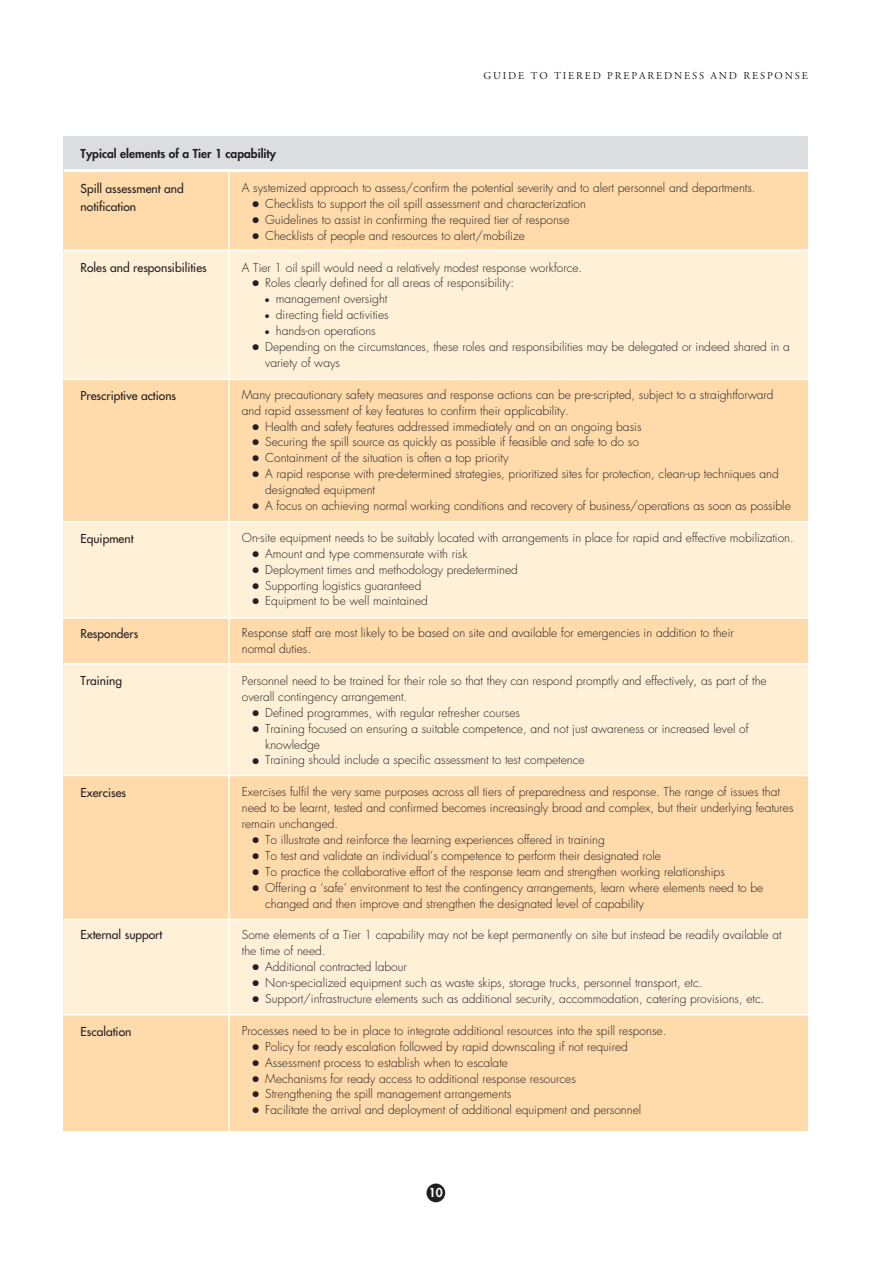
<style>
.page{position:relative;width:893px;height:1263px;background:#fff}
.page>*{position:absolute;margin:0;border:0;box-sizing:border-box;transform-origin:0 0}
.t1{font:300 12px/15.9px "Futura";color:#231f20}
.t2{font:12px/18px "Futura";color:#231f20}
.t3{font:800 12px "Futura";color:#231f20}
.t4{font:800 12px "Futura";color:#fff}
.t5{font:10.5px "Adobe Garamond";letter-spacing:.175em;color:#231f20}
</style>
<div class="page">
<div style="left:426px;top:1183px;width:19px;height:19px;background:#231f20;border-radius:50%"></div>
<div style="left:64px;top:171px;width:744px;height:79px;background:#ffdaab"></div>
<div style="left:64px;top:379px;width:744px;height:143px;background:#ffdaab"></div>
<div style="left:64px;top:618px;width:744px;height:46px;background:#ffdaab"></div>
<div style="left:64px;top:775px;width:744px;height:144px;background:#ffdaab"></div>
<div style="left:64px;top:1015px;width:744px;height:116px;background:#ffdaab"></div>
<div style="left:64px;top:250px;width:744px;height:129px;background:#fff0d8"></div>
<div style="left:64px;top:522px;width:744px;height:96px;background:#fff0d8"></div>
<div style="left:64px;top:664px;width:744px;height:111px;background:#fff0d8"></div>
<div style="left:64px;top:919px;width:744px;height:96px;background:#fff0d8"></div>
<div style="left:64px;top:137px;width:744px;height:34px;background:#dcddde"></div>
<hr style="left:64px;top:379px;width:744px;height:1px;background:#fff">
<hr style="left:64px;top:250px;width:744px;height:1px;background:#fff">
<hr style="left:64px;top:521px;width:744px;height:2px;background:#fff">
<hr style="left:64px;top:663px;width:744px;height:2px;background:#fff">
<hr style="left:64px;top:775px;width:744px;height:1px;background:#fff">
<hr style="left:64px;top:919px;width:744px;height:1px;background:#fff">
<hr style="left:64px;top:1014px;width:744px;height:1px;background:#fff">
<hr style="left:64px;top:617px;width:744px;height:2px;background:#fff">
<hr style="left:64px;top:169px;width:744px;height:3px;background:#fff">
<hr style="left:228px;top:171px;width:2px;height:960px;background:#fff">
<p class="t3" style="left:81px;top:148px;width:197px">Typical elements of a Tier 1 capability</p>
<p class="t5" style="left:483px;top:71px;width:326px">GUIDE TO TIERED PREPAREDNESS AND RESPONSE</p>
<p class="t2" style="left:81px;top:180px;width:105px">Spill assessment and notification</p>
<p class="t2" style="left:81px;top:260px;width:128px">Roles and responsibilities</p>
<p class="t2" style="left:81px;top:387px;width:97px">Prescriptive actions</p>
<p class="t2" style="left:81px;top:530px;width:54px">Equipment</p>
<p class="t2" style="left:81px;top:626px;width:59px">Responders</p>
<p class="t2" style="left:81px;top:672px;width:43px">Training</p>
<p class="t2" style="left:81px;top:785px;width:47px">Exercises</p>
<p class="t2" style="left:81px;top:927px;width:83px">External support</p>
<p class="t2" style="left:81px;top:1023px;width:52px">Escalation</p>
<p class="t1" style="left:242px;top:181px;width:515px">A systemized approach to assess/confirm the potential severity and to alert personnel and departments.</p>
<p class="t1" style="left:252px;top:197px;width:335px">● Checklists to support the oil spill assessment and characterization</p>
<p class="t1" style="left:252px;top:213px;width:319px">● Guidelines to assist in confirming the required tier of response</p>
<p class="t1" style="left:252px;top:228px;width:274px">● Checklists of people and resources to alert/mobilize</p>
<p class="t1" style="left:242px;top:260px;width:342px">A Tier 1 oil spill would need a relatively modest response workforce.</p>
<p class="t1" style="left:252px;top:276px;width:263px">● Roles clearly defined for all areas of responsibility:</p>
<p class="t1" style="left:265px;top:292px;width:124px">● management oversight</p>
<p class="t1" style="left:265px;top:308px;width:125px">● directing field activities</p>
<p class="t1" style="left:265px;top:324px;width:112px">● hands-on operations</p>
<p class="t1" style="left:265px;top:340px;width:526px;text-indent:-13px">● Depending on the circumstances, these roles and responsibilities may be delegated or indeed shared in a variety of ways</p>
<p class="t1" style="left:242px;top:387px;width:533px">Many precautionary safety measures and response actions can be pre-scripted, subject to a straightforward and rapid assessment of key features to confirm their applicability.</p>
<p class="t1" style="left:252px;top:419px;width:390px">● Health and safety features addressed immediately and on an ongoing basis</p>
<p class="t1" style="left:252px;top:435px;width:388px">● Securing the spill source as quickly as possible if feasible and safe to do so</p>
<p class="t1" style="left:252px;top:451px;width:258px">● Containment of the situation is often a top priority</p>
<p class="t1" style="left:265px;top:467px;width:515px;text-indent:-13px">● A rapid response with pre-determined strategies, prioritized sites for protection, clean-up techniques and designated equipment</p>
<p class="t1" style="left:252px;top:499px;width:540px">● A focus on achieving normal working conditions and recovery of business/operations as soon as possible</p>
<p class="t1" style="left:242px;top:531px;width:553px">On-site equipment needs to be suitably located with arrangements in place for rapid and effective mobilization.</p>
<p class="t1" style="left:252px;top:546px;width:217px">● Amount and type commensurate with risk</p>
<p class="t1" style="left:252px;top:562px;width:267px">● Deployment times and methodology predetermined</p>
<p class="t1" style="left:252px;top:578px;width:170px">● Supporting logistics guaranteed</p>
<p class="t1" style="left:252px;top:594px;width:177px">● Equipment to be well maintained</p>
<p class="t1" style="left:242px;top:626px;width:493px">Response staff are most likely to be based on site and available for emergencies in addition to their normal duties.</p>
<p class="t1" style="left:242px;top:674px;width:526px">Personnel need to be trained for their role so that they can respond promptly and effectively, as part of the overall contingency arrangement.</p>
<p class="t1" style="left:252px;top:705px;width:269px">● Defined programmes, with regular refresher courses</p>
<p class="t1" style="left:265px;top:721px;width:485px;text-indent:-13px">● Training focused on ensuring a suitable competence, and not just awareness or increased level of knowledge</p>
<p class="t1" style="left:252px;top:753px;width:334px">● Training should include a specific assessment to test competence</p>
<p class="t1" style="left:242px;top:785px;width:553px">Exercises fulfil the very same purposes across all tiers of preparedness and response. The range of issues that need to be learnt, tested and confirmed becomes increasingly broad and complex, but their underlying features remain unchanged.</p>
<p class="t1" style="left:252px;top:833px;width:354px">● To illustrate and reinforce the learning experiences offered in training</p>
<p class="t1" style="left:252px;top:849px;width:410px">● To test and validate an individual’s competence to perform their designated role</p>
<p class="t1" style="left:252px;top:864px;width:474px">● To practice the collaborative effort of the response team and strengthen working relationships</p>
<p class="t1" style="left:265px;top:880px;width:500px;text-indent:-13px">● Offering a ‘safe’ environment to test the contingency arrangements, learn where elements need to be changed and then improve and strengthen the designated level of capability</p>
<p class="t1" style="left:242px;top:928px;width:541px">Some elements of a Tier 1 capability may not be kept permanently on site but instead be readily available at the time of need.</p>
<p class="t1" style="left:252px;top:960px;width:156px">● Additional contracted labour</p>
<p class="t1" style="left:252px;top:976px;width:452px">● Non-specialized equipment such as waste skips, storage trucks, personnel transport, etc.</p>
<p class="t1" style="left:252px;top:992px;width:514px">● Support/infrastructure elements such as additional security, accommodation, catering provisions, etc.</p>
<p class="t1" style="left:242px;top:1023px;width:426px">Processes need to be in place to integrate additional resources into the spill response.</p>
<p class="t1" style="left:252px;top:1039px;width:377px">● Policy for ready escalation followed by rapid downscaling if not required</p>
<p class="t1" style="left:252px;top:1055px;width:257px">● Assessment process to establish when to escalate</p>
<p class="t1" style="left:252px;top:1071px;width:325px">● Mechanisms for ready access to additional response resources</p>
<p class="t1" style="left:252px;top:1087px;width:260px">● Strengthening the spill management arrangements</p>
<p class="t1" style="left:252px;top:1103px;width:390px">● Facilitate the arrival and deployment of additional equipment and personnel</p>
<p class="t4" style="left:429px;top:1187px;width:15px">10</p>
</div>
